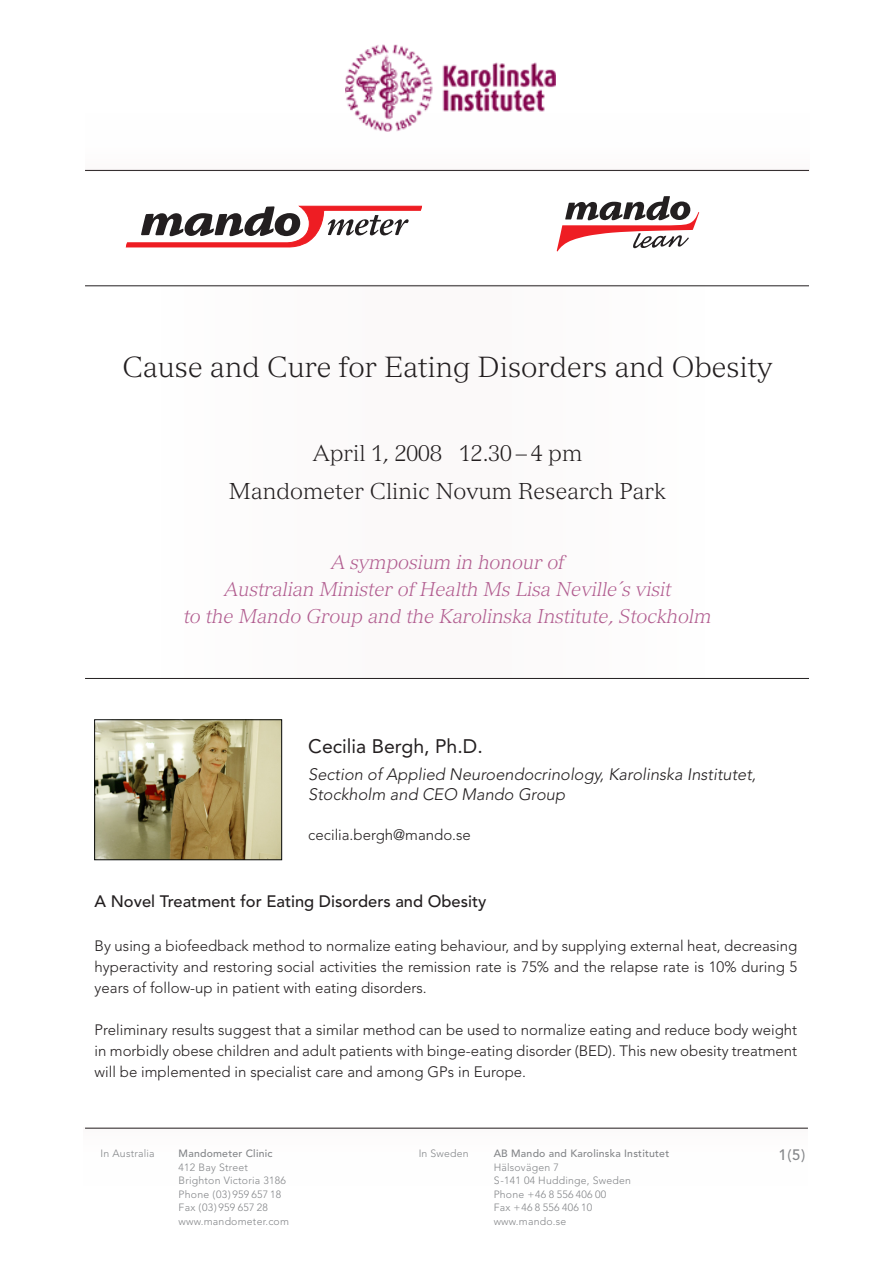
<style>
.page{position:relative;width:893px;height:1263px;background:#fff}
.page>*{position:absolute;margin:0;border:0;box-sizing:border-box;transform-origin:0 0}
.t1{font:300 28.5px "Versailles";color:#231f20}
.t2{font:300 22.5px "Versailles";color:#231f20}
.t3{font:italic 300 19.5px/27px "Versailles";color:#b15c8f;text-align:center}
.t4{font:19.5px "Avenir";color:#231f20}
.t5{font:italic 300 16.5px/19.8px "Avenir";color:#231f20}
.t6{font:500 16.5px "Avenir";color:#231f20}
.t7{font:300 15px/21px "Avenir";color:#231f20;text-align:justify}
.t8{font:500 15px "Avenir";color:#848689}
.t9{font:300 10.5px "Avenir";letter-spacing:.02em;color:#848689}
.t10{font:500 10.5px "Avenir";letter-spacing:.02em;color:#848689}
</style>
<div class="page">
<div style="left:90px;top:285px;width:722px;height:394px;background:#fdfcfb"></div>
<img style="left:96px;top:721px;width:184px;height:137px">
<div style="left:94px;top:719px;width:188px;height:141px;border:1px solid #070909"></div>
<svg style="left:125px;top:205px;width:297px;height:43px"></svg>
<svg style="left:557px;top:196px;width:142px;height:55px"></svg>
<hr style="left:85px;top:286px;width:724px;height:1px;background:#231f20">
<hr style="left:85px;top:678px;width:724px;height:1px;background:#231f20">
<hr style="left:85px;top:1128px;width:723px;height:1px;background:#231f20">
<svg style="left:85px;top:47px;width:724px;height:124px"></svg>
<p class="t1" style="left:123px;top:350px;width:651px">Cause and Cure for Eating Disorders and Obesity</p>
<p class="t2" style="left:313px;top:440px;width:271px">April 1, 2008 12.30 – 4 pm</p>
<p class="t2" style="left:229px;top:477px;width:439px">Mandometer Clinic Novum Research Park</p>
<p class="t3" style="left:184px;top:549px;width:529px">A symposium in honour of<br>Australian Minister of Health Ms Lisa Neville´s visit<br>to the Mando Group and the Karolinska Institute, Stockholm</p>
<p class="t4" style="left:308px;top:735px;width:176px">Cecilia Bergh, Ph.D.</p>
<p class="t5" style="left:308px;top:764px;width:449px">Section of Applied Neuroendocrinology, Karolinska Institutet,<br>Stockholm and CEO Mando Group</p>
<p class="t7" style="left:308px;top:824px;width:164px">cecilia.bergh@mando.se</p>
<p class="t6" style="left:95px;top:892px;width:393px">A Novel Treatment for Eating Disorders and Obesity</p>
<p class="t7" style="left:95px;top:935px;width:704px">By using a biofeedback method to normalize eating behaviour, and by supplying external heat, decreasing hyperactivity and restoring social activities the remission rate is 75% and the relapse rate is 10% during 5 years of follow-up in patient with eating disorders.</p>
<p class="t7" style="left:95px;top:1019px;width:704px">Preliminary results suggest that a similar method can be used to normalize eating and reduce body weight in morbidly obese children and adult patients with binge-eating disorder (BED). This new obesity treatment will be implemented in specialist care and among GPs in Europe.</p>
<p class="t9" style="left:101px;top:1147px;width:56px">In Australia</p>
<p class="t10" style="left:179px;top:1147px;width:95px">Mandometer Clinic</p>
<p class="t9" style="left:419px;top:1147px;width:52px">In Sweden</p>
<p class="t10" style="left:494px;top:1147px;width:177px">AB Mando and Karolinska Institutet</p>
<p class="t9" style="left:179px;top:1161px;width:71px">412 Bay Street</p>
<p class="t9" style="left:494px;top:1161px;width:67px">Hälsovägen 7</p>
<p class="t9" style="left:179px;top:1174px;width:109px">Brighton Victoria 3186</p>
<p class="t9" style="left:494px;top:1174px;width:139px">S-141 04 Huddinge, Sweden</p>
<p class="t9" style="left:179px;top:1188px;width:104px">Phone (03) 959 657 18</p>
<p class="t9" style="left:494px;top:1188px;width:114px">Phone +46 8 556 406 00</p>
<p class="t9" style="left:179px;top:1201px;width:91px">Fax (03) 959 657 28</p>
<p class="t9" style="left:494px;top:1201px;width:100px">Fax +46 8 556 406 10</p>
<p class="t9" style="left:179px;top:1215px;width:112px">www.mandometer.com</p>
<p class="t9" style="left:494px;top:1215px;width:74px">www.mando.se</p>
<p class="t8" style="left:778px;top:1146px;width:28px">1(5)</p>
</div>
